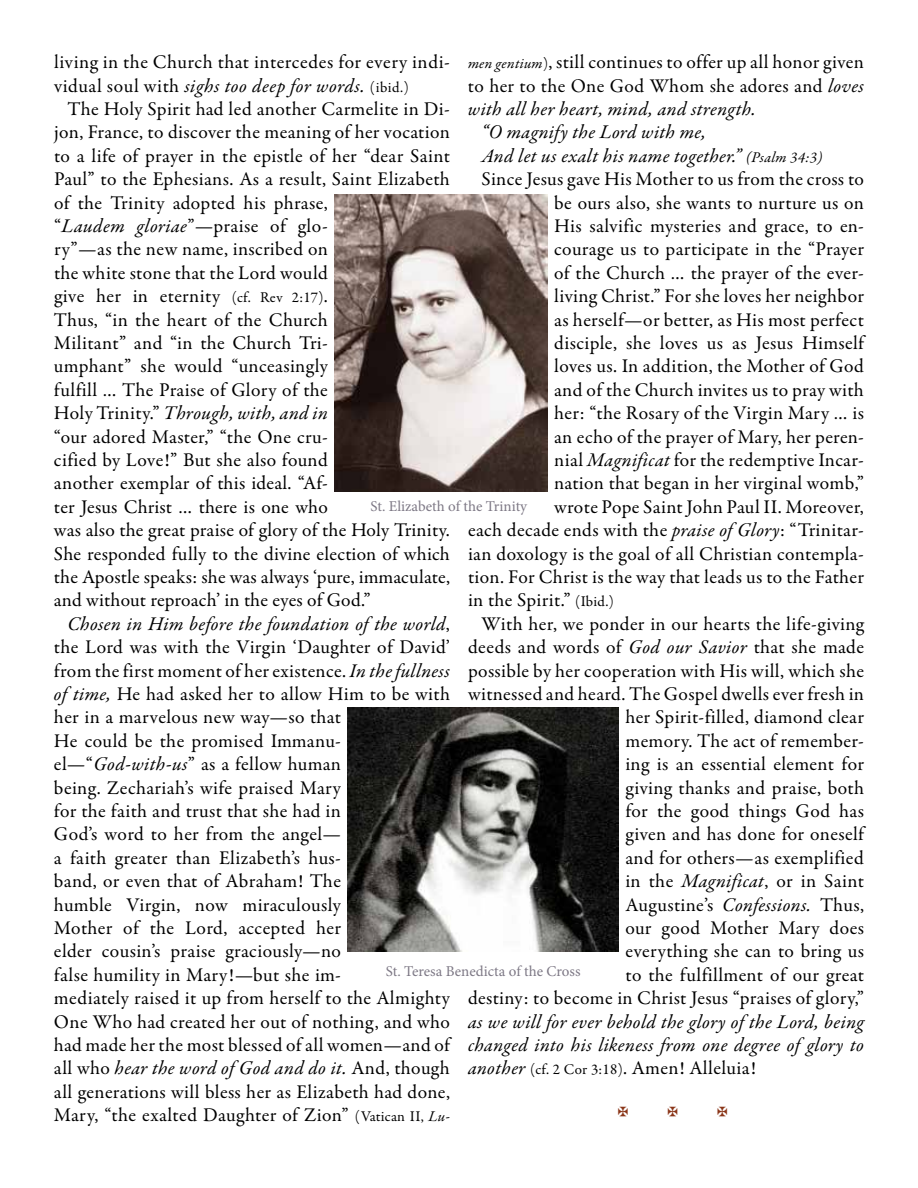
<style>
.page{position:relative;width:918px;height:1188px;background:#fff}
.page>*{position:absolute;margin:0;border:0;box-sizing:border-box;transform-origin:0 0}
.t1{font:19.5px/23.4px "Garamond Premr Pro";letter-spacing:.02em;color:#000}
.t2{font:italic 19.5px/23.4px "Garamond Premr Pro";letter-spacing:.015em;color:#000;text-align:justify}
.t3{font:15px "Minion Pro";color:#7d7885}
.s1{font-style:italic}
.s2{font-size:15px}
.s3{font-style:italic;font-size:15px}
.s4{font-style:normal;font-size:15px}
.s5{font-style:normal}
</style>
<div class="page">
<img style="left:335px;top:194px;width:212px;height:297px">
<img style="left:348px;top:707px;width:271px;height:244px">
<p class="t1" style="left:54px;top:51px;width:398px">living in the Church that intercedes for every indi&shy;vidual soul with <span class="s1">sighs too deep for words.</span> <span class="s2">(ibid.)</span></p>
<p class="t1" style="left:54px;top:98px;width:398px;text-indent:14px">The Holy Spirit had led another Carmelite in Di&shy;jon, France, to discover the meaning of her vocation to a life of prayer in the epistle of her “dear Saint Paul” to the Ephesians. As a result, Saint Elizabeth of the Trinity adopted his phrase,<br>“<span class="s1">Laudem gloriae</span>”—praise of glo-<br>ry”—as the new name, inscribed on<br>the white stone that the Lord would<br>give her in eternity <span class="s2">(cf. Rev 2:17)</span>.<br>Thus, “in the heart of the Church<br>Militant” and “in the Church Tri-<br>umphant” she would “unceasingly<br>fulfill … The Praise of Glory of the<br>Holy Trinity.” <span class="s1">Through, with, and in<br></span>“our adored Master,” “the One cru-<br>cified by Love!” But she also found<br>another exemplar of this ideal. “Af-<br>ter Jesus Christ … there is one who<br>was also the great praise of glory of the Holy Trinity.<br>She responded fully to the divine election of which the Apostle speaks: she was always ‘pure, immaculate, and without reproach’ in the eyes of God.”</p>
<p class="t1" style="left:54px;top:612px;width:398px;text-indent:13px"><span class="s1">Chosen in Him before the foundation of the world</span>, the Lord was with the Virgin ‘Daughter of David’ from the first moment of her existence. <span class="s1">In the fullness of time,</span> He had asked her to allow Him to be with her in a marvelous new way—so that<br>He could be the promised Immanu&shy;el—“<span class="s1">God-with-us</span>” as a fellow human<br>being. Zechariah’s wife praised Mary<br>for the faith and trust that she had in<br>God’s word to her from the angel—<br>a faith greater than Elizabeth’s hus-<br>band, or even that of Abraham! The<br>humble Virgin, now miraculously<br>Mother of the Lord, accepted her<br>elder cousin’s praise graciously—no<br>false humility in Mary!—but she im-<br>mediately raised it up from herself to the Almighty One Who had created her out of nothing, and who had made her the most blessed of all women—and of all who <span class="s1">hear the word of God and do it.</span> And, though all generations will bless her as Elizabeth had done, Mary, “the exalted Daughter of Zion” <span class="s2">(Vatican II,</span> <span class="s3">Lu-</span></p>
<p class="t1" style="left:468px;top:51px;width:397px"><span class="s3">men gentium</span><span class="s2">)</span>, still continues to offer up all honor given</p>
<p class="t1" style="left:468px;top:74px;width:397px">to her to the One God Whom she adores and <span class="s1">loves</span></p>
<p class="t2" style="left:468px;top:98px;width:290px">with all her heart, mind, and strength.</p>
<p class="t2" style="left:481px;top:122px;width:226px">“O magnify the Lord with me,</p>
<p class="t2" style="left:481px;top:145px;width:343px">And let us exalt his name together.” <span class="s2">(Psalm 34:3)</span></p>
<p class="t1" style="left:482px;top:168px;width:384px">Since Jesus gave His Mother to us from the cross to</p>
<p class="t1" style="left:554px;top:191px;width:311px">be ours also, she wants to nurture us on</p>
<p class="t1" style="left:554px;top:215px;width:311px">His salvific mysteries and grace, to en-</p>
<p class="t1" style="left:554px;top:238px;width:311px">courage us to participate in the “Prayer</p>
<p class="t1" style="left:554px;top:261px;width:311px">of the Church … the prayer of the ever-</p>
<p class="t1" style="left:554px;top:285px;width:311px">living Christ.” For she loves her neighbor</p>
<p class="t1" style="left:554px;top:308px;width:311px">as herself—or better, as His most perfect</p>
<p class="t1" style="left:554px;top:332px;width:311px">disciple, she loves us as Jesus Himself</p>
<p class="t1" style="left:554px;top:355px;width:311px">loves us. In addition, the Mother of God</p>
<p class="t1" style="left:554px;top:378px;width:311px">and of the Church invites us to pray with</p>
<p class="t1" style="left:554px;top:402px;width:311px">her: “the Rosary of the Virgin Mary … is</p>
<p class="t1" style="left:554px;top:425px;width:311px">an echo of the prayer of Mary, her peren-</p>
<p class="t1" style="left:554px;top:449px;width:311px">nial <span class="s1">Magnificat</span> for the redemptive Incar-</p>
<p class="t1" style="left:554px;top:472px;width:311px">nation that began in her virginal womb,”</p>
<p class="t1" style="left:554px;top:495px;width:311px">wrote Pope Saint John Paul II. Moreover,</p>
<p class="t1" style="left:468px;top:519px;width:398px">each decade ends with the <span class="s1">praise of Glory</span>: “Trinitar-</p>
<p class="t1" style="left:468px;top:542px;width:398px">ian doxology is the goal of all Christian contempla-</p>
<p class="t1" style="left:468px;top:566px;width:398px">tion. For Christ is the way that leads us to the Father</p>
<p class="t1" style="left:468px;top:589px;width:147px">in the Spirit.” <span class="s2">(Ibid.)</span></p>
<p class="t1" style="left:482px;top:612px;width:384px">With her, we ponder in our hearts the life-giving</p>
<p class="t1" style="left:468px;top:636px;width:398px">deeds and words of <span class="s1">God our Savior</span> that she made</p>
<p class="t1" style="left:468px;top:659px;width:398px">possible by her cooperation with His will, which she</p>
<p class="t1" style="left:468px;top:683px;width:398px">witnessed and heard. The Gospel dwells ever fresh in</p>
<p class="t1" style="left:625px;top:706px;width:240px">her Spirit-filled, diamond clear</p>
<p class="t1" style="left:625px;top:729px;width:240px">memory. The act of remember-</p>
<p class="t1" style="left:625px;top:753px;width:240px">ing is an essential element for</p>
<p class="t1" style="left:625px;top:776px;width:240px">giving thanks and praise, both</p>
<p class="t1" style="left:625px;top:800px;width:240px">for the good things God has</p>
<p class="t1" style="left:625px;top:823px;width:240px">given and has done for oneself</p>
<p class="t1" style="left:625px;top:846px;width:240px">and for others—as exemplified</p>
<p class="t1" style="left:625px;top:870px;width:240px">in the <span class="s1">Magnificat</span>, or in Saint</p>
<p class="t1" style="left:625px;top:893px;width:240px">Augustine’s <span class="s1">Confessions.</span> Thus,</p>
<p class="t1" style="left:625px;top:917px;width:240px">our good Mother Mary does</p>
<p class="t1" style="left:625px;top:940px;width:240px">everything she can to bring us</p>
<p class="t1" style="left:625px;top:963px;width:240px">to the fulfillment of our great</p>
<p class="t1" style="left:468px;top:987px;width:398px">destiny: to become in Christ Jesus “praises of glory,”</p>
<p class="t2" style="left:468px;top:1011px;width:397px">as we will for ever behold the glory of the Lord, being changed into his likeness from one degree of glory to another <span class="s4">(cf. 2 Cor 3:18)</span><span class="s5">. Amen! Alleluia!</span></p>
<p class="t3" style="left:371px;top:496px;width:158px">St. Elizabeth of the Trinity</p>
<p class="t3" style="left:386px;top:961px;width:196px">St. Teresa Benedicta of the Cross</p>
</div>
